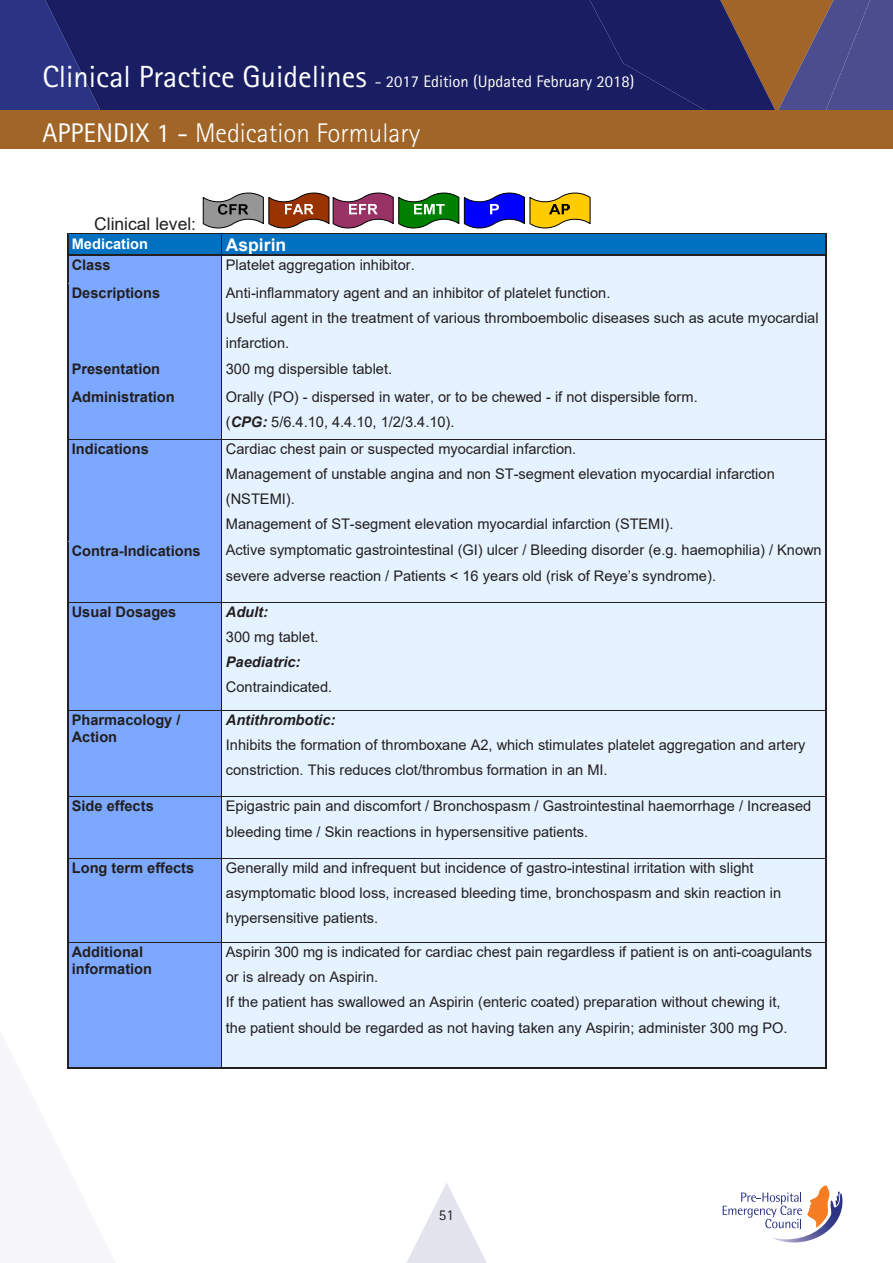
<style>
.page{position:relative;width:893px;height:1263px;background:#fff}
.page>*{position:absolute;margin:0;border:0;box-sizing:border-box;transform-origin:0 0}
.t1{font:300 27px "Rotis Sans Serif";color:#fff}
.t2{font:17.55px "Arial";color:#231f20}
.t3{font:700 17.55px "Arial";color:#fff}
.t4{font:16.65px "Rotis Sans Serif";color:#fff}
.t5{font:15px "Rotis Sans Serif";color:#231f20}
.t6{font:14.55px/25.2px "Arial";color:#231f20}
.t7{font:700 14.55px/16.8px "Arial";color:#231f20}
.t8{font:700 14.55px "Arial";color:#fff}
.s1{font-size:30.6px}
.s2{font-weight:400}
.s3{font-weight:700;font-style:italic}
</style>
<div class="page">
<div style="left:0;top:0;width:39px;height:111px;background:#2a3384"></div>
<svg style="left:39px;top:0;width:544px;height:111px;background:#1b1f62"></svg>
<svg style="left:583px;top:0;width:310px;height:111px;background:#423862"></svg>
<svg style="left:406px;top:1183px;width:81px;height:80px"></svg>
<svg style="left:723px;top:1185px;width:119px;height:57px"></svg>
<div style="left:0;top:111px;width:893px;height:38px;background:#a16527"></div>
<div style="left:68px;top:235px;width:153px;height:20px;background:#0070c0"></div>
<div style="left:226px;top:235px;width:596px;height:20px;background:#0070c0"></div>
<hr style="left:67px;top:234px;width:154px;height:1px;background:#231f20">
<hr style="left:222px;top:234px;width:603px;height:1px;background:#231f20">
<hr style="left:222px;top:235px;width:603px;height:1px;background:#0070c0">
<div style="left:68px;top:256px;width:153px;height:27px;background:#7ca8ff"></div>
<div style="left:222px;top:256px;width:603px;height:27px;background:#e5f2ff"></div>
<hr style="left:68px;top:255px;width:153px;height:1px;background:#231f20">
<hr style="left:222px;top:255px;width:603px;height:1px;background:#231f20">
<div style="left:68px;top:284px;width:153px;height:75px;background:#7ca8ff"></div>
<div style="left:226px;top:284px;width:596px;height:25px;background:#e5f2ff"></div>
<div style="left:226px;top:309px;width:596px;height:25px;background:#e5f2ff"></div>
<div style="left:226px;top:334px;width:596px;height:25px;background:#e5f2ff"></div>
<svg style="left:67px;top:235px;width:1px;height:49px"></svg>
<hr style="left:68px;top:283px;width:153px;height:1px;background:#231f20">
<svg style="left:203px;top:192px;width:387px;height:92px"></svg>
<hr style="left:222px;top:283px;width:603px;height:1px;background:#231f20">
<hr style="left:222px;top:284px;width:603px;height:1px;background:#e5f2ff">
<svg style="left:825px;top:234px;width:1px;height:50px"></svg>
<hr style="left:67px;top:284px;width:1px;height:75px;background:#231f20">
<hr style="left:221px;top:284px;width:1px;height:75px;background:#231f20">
<hr style="left:825px;top:284px;width:1px;height:75px;background:#231f20">
<div style="left:68px;top:360px;width:153px;height:28px;background:#7ca8ff"></div>
<div style="left:222px;top:360px;width:603px;height:28px;background:#e5f2ff"></div>
<hr style="left:68px;top:359px;width:153px;height:1px;background:#231f20">
<hr style="left:222px;top:359px;width:603px;height:1px;background:#231f20">
<div style="left:68px;top:389px;width:153px;height:50px;background:#7ca8ff"></div>
<div style="left:226px;top:389px;width:596px;height:25px;background:#e5f2ff"></div>
<div style="left:226px;top:414px;width:596px;height:25px;background:#e5f2ff"></div>
<svg style="left:67px;top:359px;width:1px;height:30px"></svg>
<hr style="left:68px;top:388px;width:153px;height:1px;background:#231f20">
<svg style="left:221px;top:359px;width:1px;height:30px"></svg>
<hr style="left:222px;top:388px;width:603px;height:1px;background:#231f20">
<hr style="left:222px;top:389px;width:603px;height:1px;background:#e5f2ff">
<svg style="left:825px;top:359px;width:1px;height:30px"></svg>
<hr style="left:67px;top:389px;width:1px;height:50px;background:#231f20">
<hr style="left:221px;top:389px;width:1px;height:50px;background:#231f20">
<hr style="left:825px;top:389px;width:1px;height:50px;background:#231f20">
<div style="left:68px;top:440px;width:153px;height:101px;background:#7ca8ff"></div>
<div style="left:226px;top:440px;width:596px;height:25px;background:#e5f2ff"></div>
<div style="left:226px;top:465px;width:596px;height:25px;background:#e5f2ff"></div>
<div style="left:226px;top:490px;width:596px;height:26px;background:#e5f2ff"></div>
<div style="left:226px;top:516px;width:596px;height:25px;background:#e5f2ff"></div>
<hr style="left:68px;top:439px;width:153px;height:1px;background:#231f20">
<hr style="left:222px;top:439px;width:603px;height:1px;background:#231f20">
<hr style="left:222px;top:440px;width:603px;height:1px;background:#e5f2ff">
<hr style="left:67px;top:440px;width:1px;height:101px;background:#231f20">
<hr style="left:221px;top:440px;width:1px;height:101px;background:#231f20">
<hr style="left:825px;top:440px;width:1px;height:101px;background:#231f20">
<div style="left:68px;top:542px;width:153px;height:60px;background:#7ca8ff"></div>
<div style="left:222px;top:542px;width:603px;height:60px;background:#e5f2ff"></div>
<hr style="left:68px;top:541px;width:153px;height:1px;background:#231f20">
<hr style="left:222px;top:541px;width:603px;height:1px;background:#231f20">
<hr style="left:67px;top:542px;width:1px;height:60px;background:#231f20">
<hr style="left:221px;top:542px;width:1px;height:60px;background:#231f20">
<hr style="left:825px;top:542px;width:1px;height:60px;background:#231f20">
<div style="left:68px;top:603px;width:153px;height:107px;background:#7ca8ff"></div>
<div style="left:222px;top:603px;width:603px;height:107px;background:#e5f2ff"></div>
<hr style="left:68px;top:602px;width:153px;height:1px;background:#231f20">
<hr style="left:222px;top:602px;width:603px;height:1px;background:#231f20">
<hr style="left:67px;top:603px;width:1px;height:107px;background:#231f20">
<hr style="left:221px;top:603px;width:1px;height:107px;background:#231f20">
<hr style="left:825px;top:603px;width:1px;height:107px;background:#231f20">
<div style="left:68px;top:711px;width:153px;height:86px;background:#7ca8ff"></div>
<div style="left:222px;top:711px;width:603px;height:86px;background:#e5f2ff"></div>
<hr style="left:68px;top:710px;width:153px;height:1px;background:#231f20">
<hr style="left:222px;top:710px;width:603px;height:1px;background:#231f20">
<hr style="left:67px;top:711px;width:1px;height:86px;background:#231f20">
<hr style="left:221px;top:711px;width:1px;height:86px;background:#231f20">
<hr style="left:825px;top:711px;width:1px;height:86px;background:#231f20">
<div style="left:68px;top:798px;width:153px;height:60px;background:#7ca8ff"></div>
<div style="left:222px;top:798px;width:603px;height:60px;background:#e5f2ff"></div>
<hr style="left:68px;top:797px;width:153px;height:1px;background:#231f20">
<hr style="left:222px;top:797px;width:603px;height:1px;background:#231f20">
<hr style="left:67px;top:798px;width:1px;height:60px;background:#231f20">
<hr style="left:221px;top:798px;width:1px;height:60px;background:#231f20">
<hr style="left:825px;top:798px;width:1px;height:60px;background:#231f20">
<div style="left:68px;top:859px;width:153px;height:83px;background:#7ca8ff"></div>
<div style="left:222px;top:859px;width:603px;height:83px;background:#e5f2ff"></div>
<hr style="left:68px;top:858px;width:153px;height:1px;background:#231f20">
<hr style="left:222px;top:858px;width:603px;height:1px;background:#231f20">
<hr style="left:67px;top:859px;width:1px;height:83px;background:#231f20">
<hr style="left:221px;top:859px;width:1px;height:83px;background:#231f20">
<hr style="left:825px;top:859px;width:1px;height:83px;background:#231f20">
<div style="left:68px;top:943px;width:153px;height:124px;background:#7ca8ff"></div>
<div style="left:222px;top:943px;width:603px;height:124px;background:#e5f2ff"></div>
<hr style="left:68px;top:942px;width:153px;height:1px;background:#231f20">
<hr style="left:222px;top:942px;width:603px;height:1px;background:#231f20">
<hr style="left:67px;top:943px;width:1px;height:125px;background:#231f20">
<hr style="left:67px;top:1067px;width:154px;height:1px;background:#231f20">
<hr style="left:221px;top:943px;width:1px;height:125px;background:#231f20">
<hr style="left:222px;top:1067px;width:603px;height:1px;background:#231f20">
<hr style="left:825px;top:943px;width:1px;height:125px;background:#231f20">
<p class="t4" style="left:42px;top:71px;width:593px"><span class="s1">Clinical Practice Guidelines</span> - 2017 Edition (Updated February 2018)</p>
<p class="t1" style="left:43px;top:117px;width:379px"><span class="s2">APPENDIX 1 -</span> Medication Formulary</p>
<p class="t2" style="left:94px;top:212px;width:103px">Clinical level:</p>
<p class="t8" style="left:72px;top:233px;width:78px">Medication</p>
<p class="t3" style="left:226px;top:233px;width:62px">Aspirin</p>
<p class="t7" style="left:72px;top:256px;width:40px">Class</p>
<p class="t6" style="left:226px;top:252px;width:190px">Platelet aggregation inhibitor.</p>
<p class="t7" style="left:72px;top:284px;width:90px">Descriptions</p>
<p class="t6" style="left:226px;top:280px;width:594px">Anti-inflammatory agent and an inhibitor of platelet function.<br>Useful agent in the treatment of various thromboembolic diseases such as acute myocardial infarction.</p>
<p class="t7" style="left:72px;top:361px;width:90px">Presentation</p>
<p class="t6" style="left:226px;top:356px;width:168px">300 mg dispersible tablet.</p>
<p class="t7" style="left:72px;top:389px;width:104px">Administration</p>
<p class="t6" style="left:226px;top:385px;width:473px">Orally (PO) - dispersed in water, or to be chewed - if not dispersible form. (<span class="s3">CPG:</span> 5/6.4.10, 4.4.10, 1/2/3.4.10).</p>
<p class="t7" style="left:72px;top:440px;width:79px">Indications</p>
<p class="t6" style="left:226px;top:436px;width:550px">Cardiac chest pain or suspected myocardial infarction.<br>Management of unstable angina and non ST-segment elevation myocardial infarction (NSTEMI).<br>Management of ST-segment elevation myocardial infarction (STEMI).</p>
<p class="t7" style="left:72px;top:542px;width:130px">Contra-Indications</p>
<p class="t6" style="left:226px;top:538px;width:597px">Active symptomatic gastrointestinal (GI) ulcer / Bleeding disorder (e.g. haemophilia) / Known severe adverse reaction / Patients &lt; 16 years old (risk of Reye’s syndrome).</p>
<p class="t7" style="left:72px;top:603px;width:106px">Usual Dosages</p>
<p class="t6" style="left:226px;top:599px;width:108px"><span class="s3">Adult:<br></span>300 mg tablet.<br><span class="s3">Paediatric:<br></span>Contraindicated.</p>
<p class="t7" style="left:72px;top:712px;width:110px">Pharmacology /<br>Action</p>
<p class="t6" style="left:226px;top:707px;width:581px"><span class="s3">Antithrombotic:<br></span>Inhibits the formation of thromboxane A2, which stimulates platelet aggregation and artery constriction. This reduces clot/thrombus formation in an MI.</p>
<p class="t7" style="left:72px;top:798px;width:83px">Side effects</p>
<p class="t6" style="left:226px;top:793px;width:587px">Epigastric pain and discomfort / Bronchospasm / Gastrointestinal haemorrhage / Increased bleeding time / Skin reactions in hypersensitive patients.</p>
<p class="t7" style="left:72px;top:859px;width:124px">Long term effects</p>
<p class="t6" style="left:226px;top:855px;width:557px">Generally mild and infrequent but incidence of gastro-intestinal irritation with slight asymptomatic blood loss, increased bleeding time, bronchospasm and skin reaction in hypersensitive patients.</p>
<p class="t7" style="left:72px;top:944px;width:82px">Additional information</p>
<p class="t6" style="left:226px;top:939px;width:588px">Aspirin 300 mg is indicated for cardiac chest pain regardless if patient is on anti-coagulants or is already on Aspirin.<br>If the patient has swallowed an Aspirin (enteric coated) preparation without chewing it,<br>the patient should be regarded as not having taken any Aspirin; administer 300 mg PO.</p>
<p class="t5" style="left:439px;top:1206px;width:16px">51</p>
</div>
